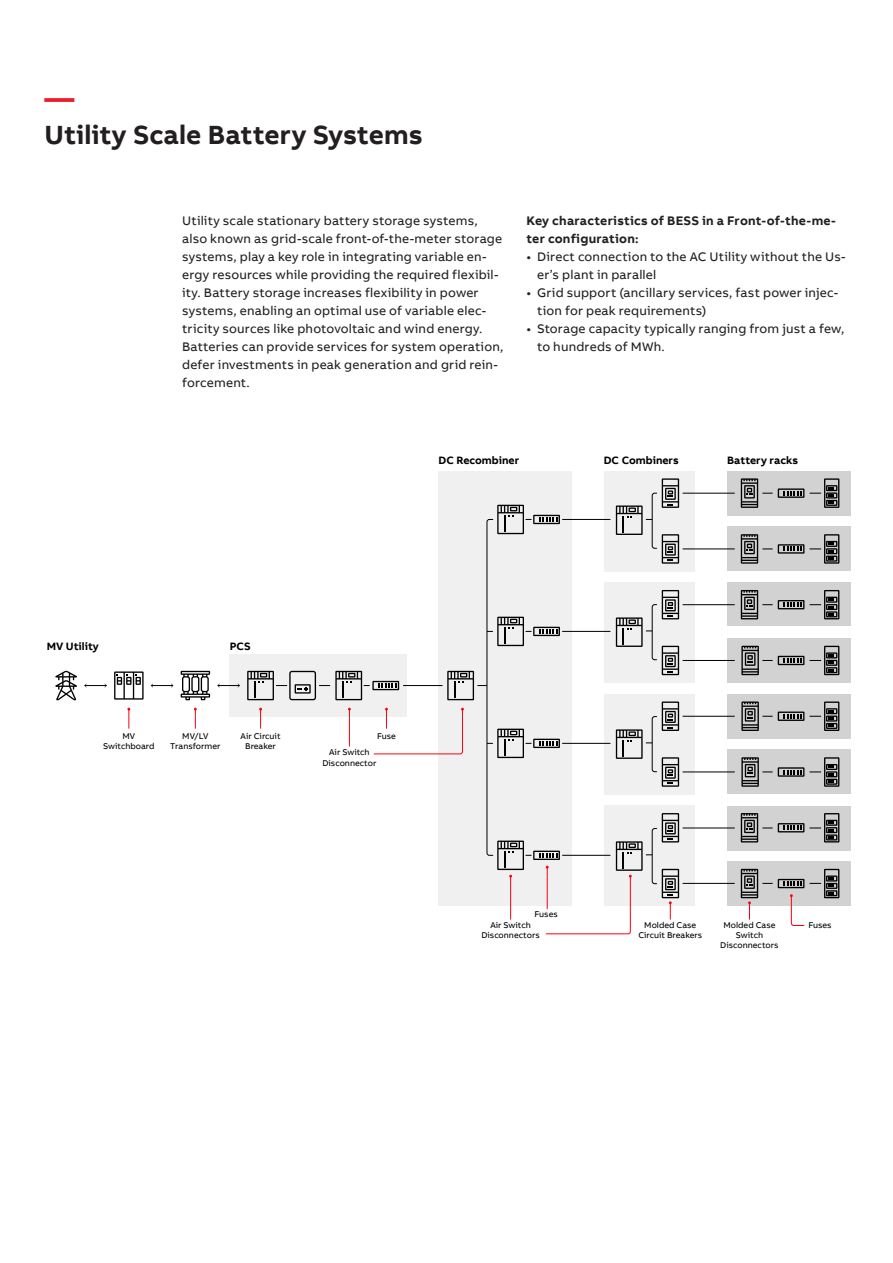
<style>
.page{position:relative;width:893px;height:1263px;background:#fff}
.page>*{position:absolute;margin:0;border:0;box-sizing:border-box;transform-origin:0 0}
.Headline_M_20pt_24pt{font:700 30px "AB Bvoice";color:#ee1c28}
.Headline_M_20pt_24pt-2{font:700 27px "AB Bvoice";color:#231f20}
.Copytext_8_5pt_12pt{font:12.75px/18px "AB Bvoice";letter-spacing:.015em;color:#231f20}
.Paragraph_Title_8_5p{font:700 12.75px/18px "AB Bvoice";letter-spacing:.02em;color:#231f20}
.t1{font:700 10.95px "AB Bvoice";color:#000}
.t2{font:8.55px/10.4px "AB Bvoice";color:#000;text-align:center}
</style>
<div class="page">
<div style="left:727px;top:806px;width:124px;height:44px;background:#d2d2d2"></div>
<div style="left:727px;top:861px;width:124px;height:45px;background:#d2d2d2"></div>
<div style="left:727px;top:694px;width:124px;height:44px;background:#d2d2d2"></div>
<div style="left:727px;top:750px;width:124px;height:44px;background:#d2d2d2"></div>
<div style="left:727px;top:583px;width:124px;height:43px;background:#d2d2d2"></div>
<div style="left:727px;top:638px;width:124px;height:45px;background:#d2d2d2"></div>
<div style="left:727px;top:471px;width:124px;height:44px;background:#d2d2d2"></div>
<div style="left:727px;top:526px;width:124px;height:44px;background:#d2d2d2"></div>
<div style="left:604px;top:694px;width:90px;height:100px;background:#f0f0f0"></div>
<div style="left:604px;top:806px;width:90px;height:100px;background:#f0f0f0"></div>
<div style="left:604px;top:583px;width:90px;height:100px;background:#f0f0f0"></div>
<div style="left:604px;top:471px;width:90px;height:100px;background:#f0f0f0"></div>
<div style="left:230px;top:654px;width:177px;height:62px;background:#f0f0f0"></div>
<svg style="left:181px;top:671px;width:29px;height:29px"></svg>
<svg style="left:114px;top:671px;width:30px;height:29px"></svg>
<svg style="left:55px;top:671px;width:22px;height:29px"></svg>
<svg style="left:84px;top:684px;width:23px;height:3px"></svg>
<svg style="left:151px;top:684px;width:22px;height:3px"></svg>
<svg style="left:217px;top:684px;width:23px;height:3px"></svg>
<hr style="left:683px;top:883px;width:52px;height:1px;background:#000">
<hr style="left:683px;top:827px;width:52px;height:1px;background:#000">
<svg style="left:741px;top:813px;width:63px;height:29px"></svg>
<svg style="left:810px;top:813px;width:29px;height:29px"></svg>
<hr style="left:683px;top:771px;width:52px;height:1px;background:#000">
<svg style="left:741px;top:757px;width:63px;height:30px"></svg>
<svg style="left:810px;top:757px;width:29px;height:30px"></svg>
<hr style="left:683px;top:716px;width:52px;height:1px;background:#000">
<svg style="left:741px;top:701px;width:63px;height:30px"></svg>
<svg style="left:810px;top:701px;width:29px;height:30px"></svg>
<hr style="left:683px;top:660px;width:52px;height:1px;background:#000">
<svg style="left:741px;top:646px;width:63px;height:29px"></svg>
<svg style="left:810px;top:646px;width:29px;height:29px"></svg>
<hr style="left:683px;top:604px;width:52px;height:1px;background:#000">
<svg style="left:741px;top:590px;width:63px;height:29px"></svg>
<svg style="left:810px;top:590px;width:29px;height:29px"></svg>
<hr style="left:683px;top:548px;width:52px;height:1px;background:#000">
<svg style="left:741px;top:534px;width:63px;height:30px"></svg>
<svg style="left:810px;top:534px;width:29px;height:30px"></svg>
<hr style="left:683px;top:493px;width:52px;height:1px;background:#000">
<svg style="left:741px;top:478px;width:63px;height:30px"></svg>
<svg style="left:810px;top:478px;width:29px;height:30px"></svg>
<svg style="left:127px;top:708px;width:3px;height:21px"></svg>
<svg style="left:194px;top:708px;width:3px;height:21px"></svg>
<svg style="left:741px;top:869px;width:98px;height:57px"></svg>
<svg style="left:247px;top:478px;width:432px;height:457px"></svg>
<p class="Headline_M_20pt_24pt" style="left:45px;top:78px;width:31px">—</p>
<p class="Headline_M_20pt_24pt-2" style="left:45px;top:117px;width:380px">Utility Scale Battery Systems</p>
<p class="Copytext_8_5pt_12pt" style="left:182px;top:211px;width:323px">Utility scale stationary battery storage systems, also known as grid-scale front-of-the-meter storage systems, play a key role in integrating variable en&shy;ergy resources while providing the required flexibil&shy;ity. Battery storage increases flexibility in power systems, enabling an optimal use of variable elec&shy;tricity sources like photovoltaic and wind energy.<br>Batteries can provide services for system operation, defer investments in peak generation and grid rein&shy;forcement.</p>
<p class="Paragraph_Title_8_5p" style="left:526px;top:211px;width:311px">Key characteristics of BESS in a Front-of-the-me&shy;ter configuration:</p>
<p class="Copytext_8_5pt_12pt" style="left:537px;top:247px;width:310px;text-indent:-11px">• Direct connection to the AC Utility without the Us&shy;er’s plant in parallel</p>
<p class="Copytext_8_5pt_12pt" style="left:537px;top:283px;width:303px;text-indent:-11px">• Grid support (ancillary services, fast power injec&shy;tion for peak requirements)</p>
<p class="Copytext_8_5pt_12pt" style="left:537px;top:319px;width:309px;text-indent:-11px">• Storage capacity typically ranging from just a few, to hundreds of MWh.</p>
<p class="t1" style="left:439px;top:453px;width:82px">DC Recombiner</p>
<p class="t1" style="left:604px;top:453px;width:77px">DC Combiners</p>
<p class="t1" style="left:727px;top:453px;width:72px">Battery racks</p>
<p class="t1" style="left:47px;top:639px;width:54px">MV Utility</p>
<p class="t1" style="left:230px;top:639px;width:22px">PCS</p>
<p class="t2" style="left:103px;top:731px;width:53px">MV<br>Switchboard</p>
<p class="t2" style="left:241px;top:731px;width:42px">Air Circuit<br>Breaker</p>
<p class="t2" style="left:170px;top:731px;width:52px">MV/LV<br>Transformer</p>
<p class="t2" style="left:377px;top:731px;width:20px">Fuse</p>
<p class="t2" style="left:322px;top:747px;width:55px">Air Switch<br>Disconnector</p>
<p class="t2" style="left:535px;top:909px;width:25px">Fuses</p>
<p class="t2" style="left:481px;top:919px;width:60px">Air Switch<br>Disconnectors</p>
<p class="t2" style="left:638px;top:919px;width:65px">Molded Case<br>Circuit Breakers</p>
<p class="t2" style="left:720px;top:919px;width:60px">Molded Case<br>Switch<br>Disconnectors</p>
<p class="t2" style="left:808px;top:919px;width:25px">Fuses</p>
</div>
